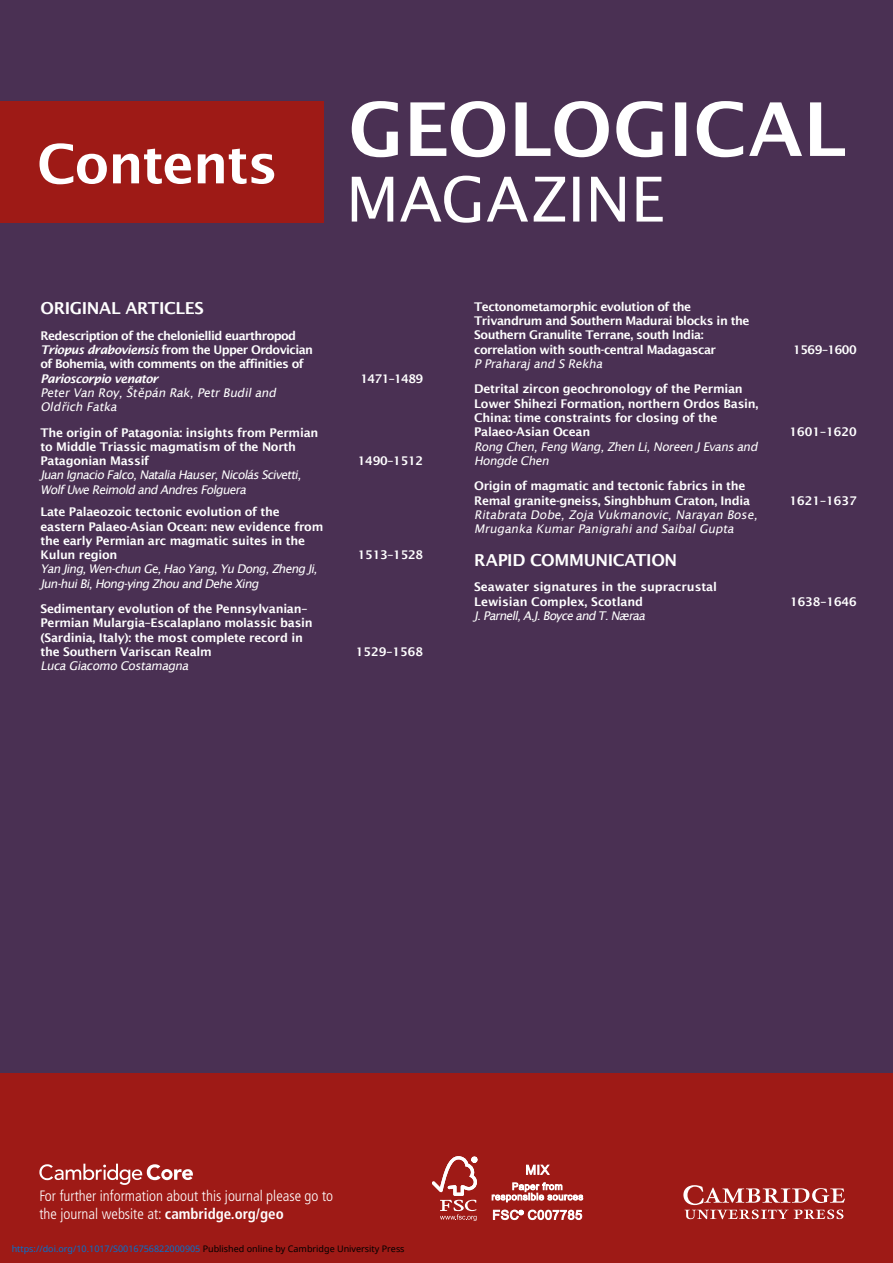
<style>
.page{position:relative;width:893px;height:1263px;background:#fff}
.page>*{position:absolute;margin:0;border:0;box-sizing:border-box;transform-origin:0 0}
.t1{font:600 54px "Lucida Sans";letter-spacing:-.025em;color:#fff}
.t2{font:600 16.5px "Lucida Sans";letter-spacing:-.02em;color:#fff}
.t3{font:300 condensed 15px/18px "Frutiger LT Std";color:#fff}
.t4{font:600 12px/14.2px "Lucida Sans";letter-spacing:-.02em;color:#fff}
.t5{font:italic 12px/14.2px "Lucida Sans";letter-spacing:-.055em;color:#fff}
.t6{font:600 12px/14.2px "Lucida Sans";letter-spacing:-.04em;color:#fff}
.t7{font:600 12px/14.2px "Lucida Sans";letter-spacing:-.05em;color:#fff}
.t8{font:600 12px "Lucida Sans";color:#fff}
.t9{font:italic 600 12px "Lucida Sans";letter-spacing:-.05em;color:#fff}
.t10{font:9px "Noto Sans";color:#0172cf}
.s1{font-style:italic}
.s2{font-weight:700}
.s3{color:#000}
</style>
<div class="page">
<div style="left:0;top:0;width:893px;height:1073px;background:#4a3053"></div>
<div style="left:0;top:1073px;width:893px;height:190px;background:#9e1a16"></div>
<svg style="left:683px;top:1185px;width:162px;height:34px"></svg>
<svg style="left:39px;top:1164px;width:154px;height:21px"></svg>
<div style="left:0;top:101px;width:323px;height:122px;background:#9e1a16"></div>
<svg style="left:352px;top:176px;width:311px;height:47px"></svg>
<svg style="left:352px;top:101px;width:493px;height:56px"></svg>
<svg style="left:432px;top:1156px;width:45px;height:65px"></svg>
<svg style="left:492px;top:1164px;width:91px;height:38px"></svg>
<svg style="left:493px;top:1209px;width:89px;height:11px"></svg>
<hr style="left:892px;top:0;width:1px;height:1263px;background:#9e1a16">
<h1 class="t1" style="left:37px;top:133px;width:242px">Contents</h1>
<h2 class="t2" style="left:40px;top:299px;width:165px">ORIGINAL ARTICLES</h2>
<p class="t7" style="left:40px;top:328px;width:274px">Redescription of the cheloniellid euarthropod<br><span class="s1">Triopus draboviensis</span> from the Upper Ordovician of Bohemia, with comments on the affinities of</p>
<p class="t9" style="left:40px;top:372px;width:119px">Parioscorpio venator</p>
<p class="t7" style="left:360px;top:371px;width:64px">1471–1489</p>
<p class="t5" style="left:40px;top:385px;width:239px">Peter Van Roy, Štˇepán Rak, Petr Budil and<br>Oldˇrich Fatka</p>
<p class="t4" style="left:40px;top:425px;width:279px">The origin of Patagonia: insights from Permian to Middle Triassic magmatism of the North<br>Patagonian Massif</p>
<p class="t4" style="left:358px;top:454px;width:67px">1490–1512</p>
<p class="t5" style="left:40px;top:468px;width:265px">J uan Ignacio Falco,Natalia Hauser,NicolásScivetti,<br>Wolf Uwe Reimold and AndresFolguera</p>
<p class="t4" style="left:40px;top:505px;width:284px">Late Palaeozoic tectonic evolution of the eastern Palaeo-Asian Ocean: new evidence from the early Permian arc magmatic suites in the Kulun region</p>
<p class="t5" style="left:40px;top:562px;width:281px">Yan Jing,Wen-chun Ge,Hao Yang,Yu Dong,Zheng Ji,<br>Jun-huiBi,Hong-ying Zhou and Dehe Xing</p>
<p class="t4" style="left:40px;top:602px;width:274px">Sedimentary evolution of the Pennsylvanian– Permian Mulargia–Escalaplano molassic basin (Sardinia, Italy): the most complete record in the Southern Variscan Realm</p>
<p class="t5" style="left:40px;top:659px;width:152px">Luca Giacomo Costamagna</p>
<p class="t4" style="left:358px;top:548px;width:67px">1513–1528</p>
<p class="t8" style="left:356px;top:645px;width:69px">1529–1568</p>
<p class="t6" style="left:474px;top:299px;width:277px">Tectonometamorphic evolution of the Trivandrum and Southern Madurai blocks in the Southern Granulite Terrane, south India: correlation with south-central Madagascar</p>
<p class="t5" style="left:474px;top:357px;width:132px">P Praharaj and S Rekha</p>
<p class="t4" style="left:474px;top:382px;width:286px">Detrital zircon geochronology of the Permian Lower Shihezi Formation, northern Ordos Basin, China: time constraints for closing of the Palaeo-Asian Ocean</p>
<p class="t5" style="left:474px;top:439px;width:287px">Rong Chen,Feng Wang,Zhen Li,Noreen J Evans and<br>Hongde Chen</p>
<p class="t4" style="left:474px;top:479px;width:278px">Origin of magmatic and tectonic fabrics in the<br>Remal granite-gneiss, Singhbhum Craton, India</p>
<p class="t5" style="left:474px;top:507px;width:287px">Ritabrata Dobe, Zoja Vukmanovic, Narayan Bose,<br>Mruganka Kumar Panigrahi and Saibal Gupta</p>
<h2 class="t2" style="left:474px;top:550px;width:205px">RAPID COMMUNICATION</h2>
<p class="t4" style="left:474px;top:580px;width:244px">Seawater signatures in the supracrustal<br>Lewisian Complex, Scotland</p>
<p class="t5" style="left:474px;top:608px;width:175px">J .Parnell,A.J .Boyce and T.Næraa</p>
<p class="t6" style="left:793px;top:342px;width:65px">1569–1600</p>
<p class="t8" style="left:789px;top:425px;width:69px">1601–1620</p>
<p class="t8" style="left:789px;top:493px;width:69px">1621–1637</p>
<p class="t4" style="left:790px;top:594px;width:68px">1638–1646</p>
<p class="t3" style="left:39px;top:1187px;width:295px">For further information about this journal please go to the journal website at: <span class="s2">cambridge.org/geo</span></p>
<p class="t10" style="left:12px;top:1243px;width:394px">https://doi.org/10.1017/S0016756822000905 <span class="s3">Published online by Cambridge University Press</span></p>
</div>
